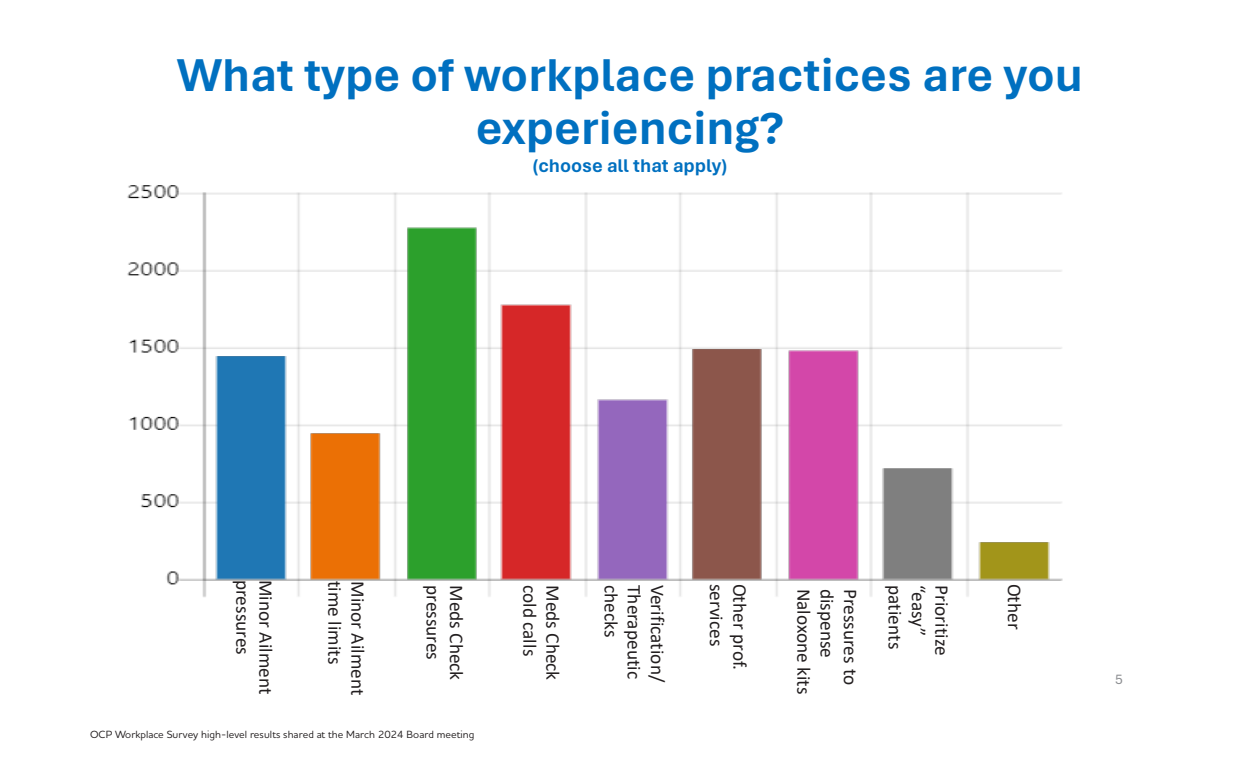
<style>
.page{position:relative;width:1260px;height:765px;background:#fff}
.page>*{position:absolute;margin:0;border:0;box-sizing:border-box;transform-origin:0 0}
.t1{font:700 48.38px/52.4px "Aptos";color:#0070c0;text-align:center}
.t2{font:19.38px "Calibri";color:#231f20}
.t3{font:700 19.38px "Aptos";color:#0070c0}
.t4{font:14.5px "Aptos";color:#8c8e91}
.Disclaimer_text_9_11{font:500 10.62px "Houschka Pro";letter-spacing:.005em;color:#231f20}
</style>
<div class="page">
<img style="left:127px;top:185px;width:936px;height:412px">
<p class="t1" style="left:177px;top:47px;width:908px">What type of workplace practices are you experiencing?</p>
<p class="t3" style="left:533px;top:153px;width:196px">(choose all that apply)</p>
<p class="t2" style="left:256px;top:580px;width:77px;rotate:90deg">pressures</p>
<p class="t2" style="left:279px;top:580px;width:116px;rotate:90deg">Minor Ailment</p>
<p class="t2" style="left:348px;top:581px;width:85px;rotate:90deg">time limits</p>
<p class="t2" style="left:625px;top:585px;width:54px;rotate:90deg">checks</p>
<p class="t2" style="left:648px;top:585px;width:95px;rotate:90deg">Therapeutic</p>
<p class="t2" style="left:671px;top:585px;width:99px;rotate:90deg">Verification/</p>
<p class="t2" style="left:730px;top:584px;width:64px;rotate:90deg">services</p>
<p class="t2" style="left:753px;top:584px;width:88px;rotate:90deg">Other prof.</p>
<p class="t2" style="left:818px;top:589px;width:107px;rotate:90deg">Naloxone kits</p>
<p class="t2" style="left:841px;top:589px;width:71px;rotate:90deg">dispense</p>
<p class="t2" style="left:864px;top:589px;width:98px;rotate:90deg">Pressures to</p>
<p class="t2" style="left:909px;top:585px;width:66px;rotate:90deg">patients</p>
<p class="t2" style="left:932px;top:585px;width:52px;rotate:90deg">“easy”</p>
<p class="t2" style="left:955px;top:585px;width:72px;rotate:90deg">Prioritize</p>
<p class="t2" style="left:1028px;top:584px;width:47px;rotate:90deg">Other</p>
<p class="t2" style="left:372px;top:581px;width:116px;rotate:90deg">Minor Ailment</p>
<p class="t2" style="left:447px;top:585px;width:77px;rotate:90deg">pressures</p>
<p class="t2" style="left:470px;top:585px;width:97px;rotate:90deg">Meds Check</p>
<p class="t2" style="left:543px;top:585px;width:73px;rotate:90deg">cold calls</p>
<p class="t2" style="left:566px;top:585px;width:97px;rotate:90deg">Meds Check</p>
<p class="Disclaimer_text_9_11" style="left:90px;top:727px;width:386px">OCP Workplace Survey high-level results shared at the March 2024 Board meeting</p>
<p class="t4" style="left:1115px;top:669px;width:9px">5</p>
</div>
